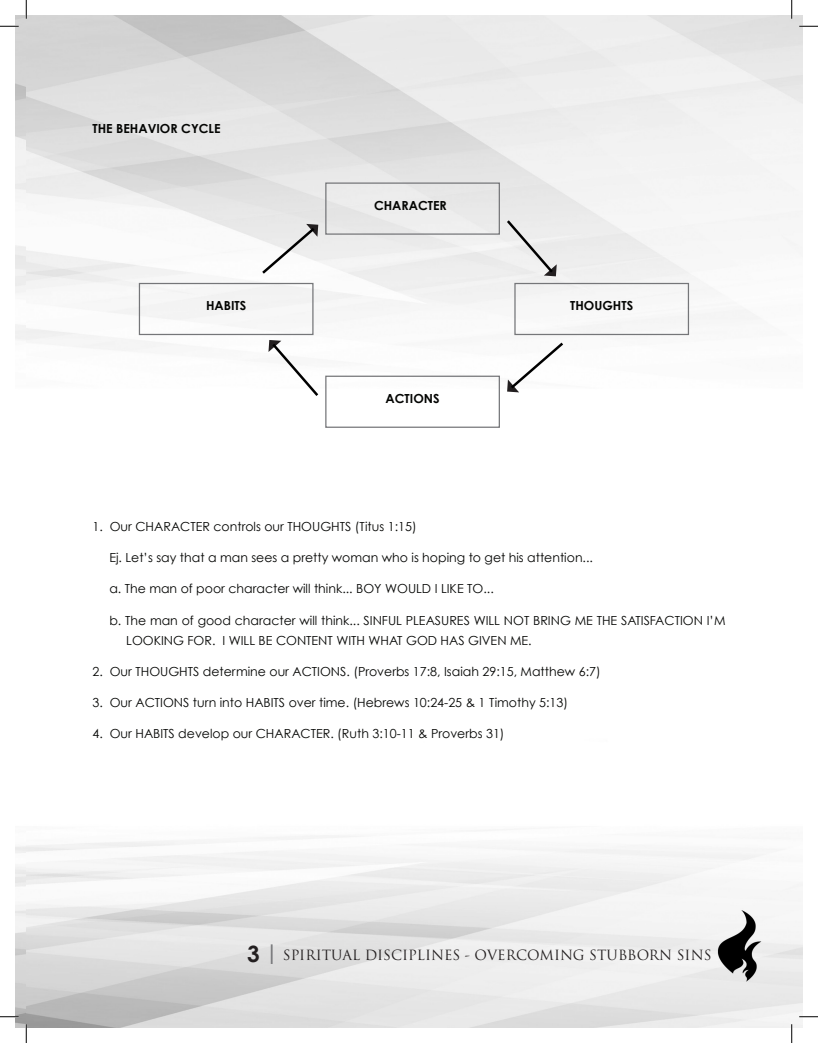
<style>
.page{position:relative;width:818px;height:1043px;background:#fff}
.page>*{position:absolute;margin:0;border:0;box-sizing:border-box;transform-origin:0 0}
.t1{font:13.75px "Trajan Pro";color:#231f20}
.Bullet_Points{font:12.5px/20px "Century Gothic";color:#040503}
.Bullet_Points-2{font:700 12.5px "Century Gothic";color:#040503}
.s1{font-family:"Century Gothic";font-weight:700;font-size:22.5px}
.s2{font-family:"Century Gothic";font-weight:700;font-size:21.25px;color:#757679}
</style>
<div class="page">
<img style="left:15px;top:15px;width:787px;height:1012px">
<div style="left:325px;top:182px;width:175px;height:53px;border:1px solid #757679"></div>
<div style="left:325px;top:375px;width:175px;height:53px;border:1px solid #757679"></div>
<div style="left:514px;top:283px;width:175px;height:52px;border:1px solid #757679"></div>
<div style="left:139px;top:283px;width:174px;height:52px;border:1px solid #757679"></div>
<svg style="left:259px;top:224px;width:59px;height:52px"></svg>
<svg style="left:507px;top:340px;width:59px;height:52px"></svg>
<svg style="left:504px;top:218px;width:52px;height:58px"></svg>
<svg style="left:268px;top:340px;width:53px;height:59px"></svg>
<svg style="left:0;top:25px;width:19px;height:2px"></svg>
<svg style="left:799px;top:25px;width:19px;height:2px"></svg>
<svg style="left:0;top:1015px;width:19px;height:2px"></svg>
<svg style="left:799px;top:1015px;width:19px;height:2px"></svg>
<svg style="left:25px;top:0;width:2px;height:19px"></svg>
<svg style="left:25px;top:1024px;width:2px;height:18px"></svg>
<svg style="left:790px;top:0;width:2px;height:19px"></svg>
<svg style="left:790px;top:1024px;width:2px;height:18px"></svg>
<p class="Bullet_Points-2" style="left:92px;top:120px;width:129px">THE BEHAVIOR CYCLE</p>
<p class="Bullet_Points-2" style="left:374px;top:197px;width:74px">CHARACTER</p>
<p class="Bullet_Points-2" style="left:206px;top:298px;width:42px">HABITS</p>
<p class="Bullet_Points-2" style="left:570px;top:298px;width:65px">THOUGHTS</p>
<p class="Bullet_Points-2" style="left:385px;top:390px;width:56px">ACTIONS</p>
<p class="Bullet_Points" style="left:92px;top:516px;width:326px">1. Our CHARACTER controls our THOUGHTS (Titus 1:15)</p>
<p class="Bullet_Points" style="left:109px;top:547px;width:485px">Ej. Let’s say that a man sees a pretty woman who is hoping to get his attention...</p>
<p class="Bullet_Points" style="left:109px;top:578px;width:386px">a. The man of poor character will think... BOY WOULD I LIKE TO...</p>
<p class="Bullet_Points" style="left:126px;top:610px;width:600px;text-indent:-17px">b. The man of good character will think... SINFUL PLEASURES WILL NOT BRING ME THE SATISFACTION I’M<br>LOOKING FOR. I WILL BE CONTENT WITH WHAT GOD HAS GIVEN ME.</p>
<p class="Bullet_Points" style="left:92px;top:661px;width:509px">2. Our THOUGHTS determine our ACTIONS. (Proverbs 17:8, Isaiah 29:15, Matthew 6:7)</p>
<p class="Bullet_Points" style="left:92px;top:692px;width:477px">3. Our ACTIONS turn into HABITS over time. (Hebrews 10:24-25 &amp; 1 Timothy 5:13)</p>
<p class="Bullet_Points" style="left:92px;top:723px;width:413px">4. Our HABITS develop our CHARACTER. (Ruth 3:10-11 &amp; Proverbs 31)</p>
<p class="t1" style="left:247px;top:946px;width:466px"><span class="s1">3</span> <span class="s2">|</span> SPIRITUAL DISCIPLINES - OVERCOMING STUBBORN SINS</p>
</div>
